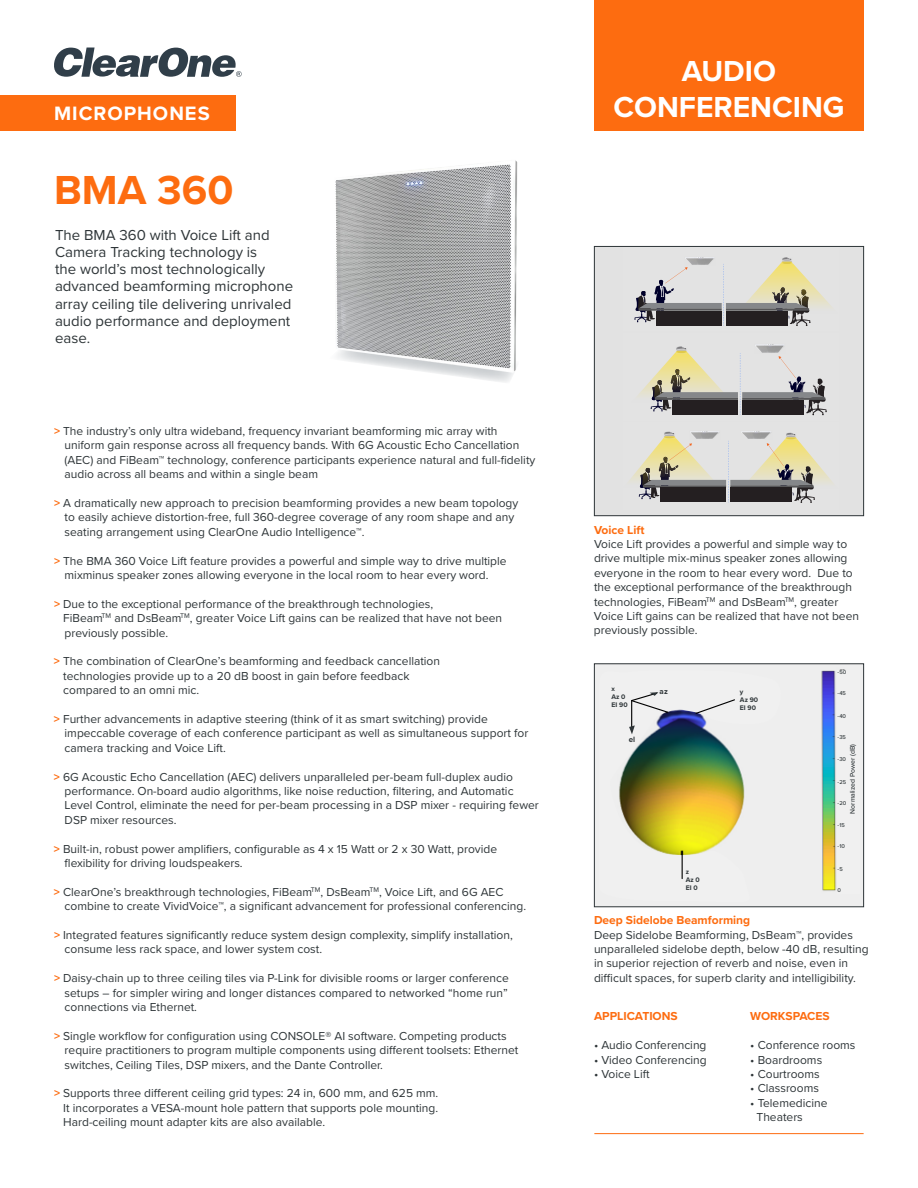
<style>
.page{position:relative;width:918px;height:1188px;background:#fff}
.page>*{position:absolute;margin:0;border:0;box-sizing:border-box;transform-origin:0 0}
.t1{font:700 42px "Proxima Nova";color:#fd6c10}
.t2{font:700 30px/36px "Proxima Nova";color:#fff;text-align:center}
.t3{font:700 20.1px "Proxima Nova";letter-spacing:.05em;color:#fff}
.t4{font:15px/17.2px "Proxima Nova";color:#2e3538}
.t5{font:12px/14.4px "Proxima Nova";color:#2e3538}
.t6{font:700 12px "Proxima Nova";color:#fd6c10}
.t7{font:700 7.95px "Proxima Nova";color:#2e3538}
.t8{font:700 6.9px/8.1px "Proxima Nova";color:#2e3538}
.t9{font:500 6.9px "Proxima Nova";color:#2e3538}
.t10{font:500 5.7px "Proxima Nova";color:#2e3538}
.s1{font-weight:700;color:#fd6c10}
</style>
<div class="page">
<div style="left:594px;top:246px;width:270px;height:270px;background:#e2e2e2"></div>
<svg style="left:634px;top:257px;width:177px;height:69px"></svg>
<div style="left:726px;top:311px;width:62px;height:14px;background:#241f21"></div>
<div style="left:656px;top:311px;width:66px;height:14px;background:#241f21"></div>
<img style="left:638px;top:380px;width:13px;height:16px">
<svg style="left:651px;top:344px;width:176px;height:71px"></svg>
<div style="left:742px;top:400px;width:62px;height:15px;background:#241f21"></div>
<div style="left:672px;top:400px;width:66px;height:15px;background:#241f21"></div>
<img style="left:815px;top:461px;width:17px;height:22px">
<img style="left:630px;top:469px;width:9px;height:12px">
<svg style="left:639px;top:431px;width:176px;height:72px"></svg>
<div style="left:660px;top:488px;width:66px;height:14px;background:#241f21"></div>
<div style="left:730px;top:488px;width:62px;height:14px;background:#241f21"></div>
<div style="left:594px;top:246px;width:270px;height:270px;border:1px solid #2e3538"></div>
<hr style="left:594px;top:1133px;width:270px;height:1px;background:#fd6c10">
<div style="left:0;top:95px;width:235px;height:35px;background:#fd6c10"></div>
<svg style="left:54px;top:48px;width:188px;height:29px"></svg>
<div style="left:594px;top:0;width:270px;height:130px;background:#fd6c10"></div>
<img style="left:335px;top:160px;width:183px;height:222px">
<img style="left:785px;top:665px;width:77px;height:240px">
<img style="left:596px;top:665px;width:189px;height:240px">
<div style="left:594px;top:663px;width:270px;height:244px;border:1px solid #2e3538"></div>
<svg style="left:629px;top:692px;width:40px;height:42px"></svg>
<svg style="left:695px;top:698px;width:41px;height:17px"></svg>
<svg style="left:682px;top:851px;width:1px;height:28px"></svg>
<div style="left:838px;top:670px;width:22px;height:223px;background:#f0f0f0"></div>
<h3 class="t3" style="left:54px;top:99px;width:157px">MICROPHONES</h3>
<h1 class="t1" style="left:54px;top:159px;width:181px">BMA 360</h1>
<p class="t4" style="left:55px;top:225px;width:240px">The BMA 360 with Voice Lift and<br>Camera Tracking technology is<br>the world’s most technologically advanced beamforming microphone array ceiling tile delivering unrivaled audio performance and deployment ease.</p>
<p class="t5" style="left:65px;top:423px;width:472px;text-indent:-11px"><span class="s1">&gt;</span> The industry’s only ultra wideband, frequency invariant beamforming mic array with uniform gain response across all frequency bands. With 6G Acoustic Echo Cancellation (AEC) and FiBeam™ technology, conference participants experience natural and full-fidelity audio across all beams and within a single beam</p>
<p class="t5" style="left:65px;top:495px;width:455px;text-indent:-11px"><span class="s1">&gt;</span> A dramatically new approach to precision beamforming provides a new beam topology to easily achieve distortion-free, full 360-degree coverage of any room shape and any seating arrangement using ClearOne Audio Intelligence™.</p>
<p class="t5" style="left:65px;top:553px;width:444px;text-indent:-11px"><span class="s1">&gt;</span> The BMA 360 Voice Lift feature provides a powerful and simple way to drive multiple mixminus speaker zones allowing everyone in the local room to hear every word.</p>
<p class="t5" style="left:63px;top:596px;width:440px;text-indent:-9px"><span class="s1">&gt;</span> Due to the exceptional performance of the breakthrough technologies,<br>FiBeam<sup>TM</sup> and DsBeam<sup>TM</sup>, greater Voice Lift gains can be realized that have not been previously possible.</p>
<p class="t5" style="left:63px;top:654px;width:378px;text-indent:-9px"><span class="s1">&gt;</span> The combination of ClearOne’s beamforming and feedback cancellation technologies provide up to a 20 dB boost in gain before feedback compared to an omni mic.</p>
<p class="t5" style="left:65px;top:711px;width:465px;text-indent:-11px"><span class="s1">&gt;</span> Further advancements in adaptive steering (think of it as smart switching) provide impeccable coverage of each conference participant as well as simultaneous support for camera tracking and Voice Lift.</p>
<p class="t5" style="left:65px;top:769px;width:476px;text-indent:-11px"><span class="s1">&gt;</span> 6G Acoustic Echo Cancellation (AEC) delivers unparalleled per-beam full-duplex audio performance. On-board audio algorithms, like noise reduction, filtering, and Automatic Level Control, eliminate the need for per-beam processing in a DSP mixer - requiring fewer DSP mixer resources.</p>
<p class="t5" style="left:65px;top:841px;width:434px;text-indent:-11px"><span class="s1">&gt;</span> Built-in, robust power amplifiers, configurable as 4 x 15 Watt or 2 x 30 Watt, provide flexibility for driving loudspeakers.</p>
<p class="t5" style="left:65px;top:884px;width:463px;text-indent:-11px"><span class="s1">&gt;</span> ClearOne’s breakthrough technologies, FiBeam<sup>TM</sup>, DsBeam<sup>TM</sup>, Voice Lift, and 6G AEC combine to create VividVoice™, a significant advancement for professional conferencing.</p>
<p class="t5" style="left:65px;top:927px;width:450px;text-indent:-11px"><span class="s1">&gt;</span> Integrated features significantly reduce system design complexity, simplify installation, consume less rack space, and lower system cost.</p>
<p class="t5" style="left:65px;top:971px;width:446px;text-align:justify;text-indent:-11px"><span class="s1">&gt;</span> Daisy-chain up to three ceiling tiles via P-Link for divisible rooms or larger conference setups – for simpler wiring and longer distances compared to networked “home run” connections via Ethernet.</p>
<p class="t5" style="left:65px;top:1028px;width:455px;text-indent:-11px"><span class="s1">&gt;</span> Single workflow for configuration using CONSOLE® AI software. Competing products require practitioners to program multiple components using different toolsets: Ethernet switches, Ceiling Tiles, DSP mixers, and the Dante Controller.</p>
<p class="t5" style="left:63px;top:1086px;width:377px;text-align:justify;text-indent:-9px"><span class="s1">&gt;</span> Supports three different ceiling grid types: 24 in, 600 mm, and 625 mm.<br>It incorporates a VESA-mount hole pattern that supports pole mounting.<br>Hard-ceiling mount adapter kits are also available.</p>
<h2 class="t2" style="left:614px;top:52px;width:233px">AUDIO<br>CONFERENCING</h2>
<p class="t6" style="left:594px;top:521px;width:52px">Voice Lift</p>
<p class="t5" style="left:594px;top:536px;width:267px">Voice Lift provides a powerful and simple way to drive multiple mix-minus speaker zones allowing everyone in the room to hear every word. Due to the exceptional performance of the breakthrough technologies, FiBeam<sup>TM</sup> and DsBeam<sup>TM</sup>, greater Voice Lift gains can be realized that have not been previously possible.</p>
<p class="t8" style="left:611px;top:684px;width:18px">x<br>Az 0<br>EI 90</p>
<p class="t7" style="left:629px;top:733px;width:8px">el</p>
<p class="t7" style="left:660px;top:685px;width:10px">az</p>
<p class="t8" style="left:740px;top:687px;width:20px">y<br>Az 90<br>EI 90</p>
<p class="t8" style="left:686px;top:867px;width:16px">z<br>Az 0<br>EI 0</p>
<p class="t10" style="left:838px;top:668px;width:10px">-50</p>
<p class="t10" style="left:838px;top:689px;width:10px">-45</p>
<p class="t10" style="left:838px;top:712px;width:10px">-40</p>
<p class="t10" style="left:838px;top:733px;width:10px">-35</p>
<p class="t10" style="left:838px;top:755px;width:10px">-30</p>
<p class="t10" style="left:838px;top:778px;width:10px">-25</p>
<p class="t10" style="left:838px;top:799px;width:10px">-20</p>
<p class="t10" style="left:838px;top:821px;width:9px">-15</p>
<p class="t10" style="left:838px;top:842px;width:9px">-10</p>
<p class="t10" style="left:838px;top:865px;width:7px">-5</p>
<p class="t10" style="left:838px;top:886px;width:5px">0</p>
<p class="t9" style="left:848px;top:814px;width:71px;rotate:-90deg">Normalized Power (dB)</p>
<p class="t6" style="left:594px;top:911px;width:158px">Deep Sidelobe Beamforming</p>
<p class="t5" style="left:594px;top:927px;width:276px">Deep Sidelobe Beamforming, DsBeam™, provides unparalleled sidelobe depth, below -40 dB, resulting in superior rejection of reverb and noise, even in difficult spaces, for superb clarity and intelligibility.</p>
<p class="t6" style="left:594px;top:1007px;width:85px">APPLICATIONS</p>
<p class="t5" style="left:594px;top:1037px;width:114px">• Audio Conferencing</p>
<p class="t5" style="left:594px;top:1052px;width:114px">• Video Conferencing</p>
<p class="t5" style="left:594px;top:1066px;width:57px">• Voice Lift</p>
<p class="t6" style="left:750px;top:1007px;width:81px">WORKSPACES</p>
<p class="t5" style="left:750px;top:1037px;width:107px">• Conference rooms</p>
<p class="t5" style="left:750px;top:1052px;width:73px">• Boardrooms</p>
<p class="t5" style="left:750px;top:1066px;width:71px">• Courtrooms</p>
<p class="t5" style="left:750px;top:1081px;width:70px">• Classrooms</p>
<p class="t5" style="left:757px;top:1095px;width:72px;text-indent:-6px">• Telemedicine<br>Theaters</p>
</div>
